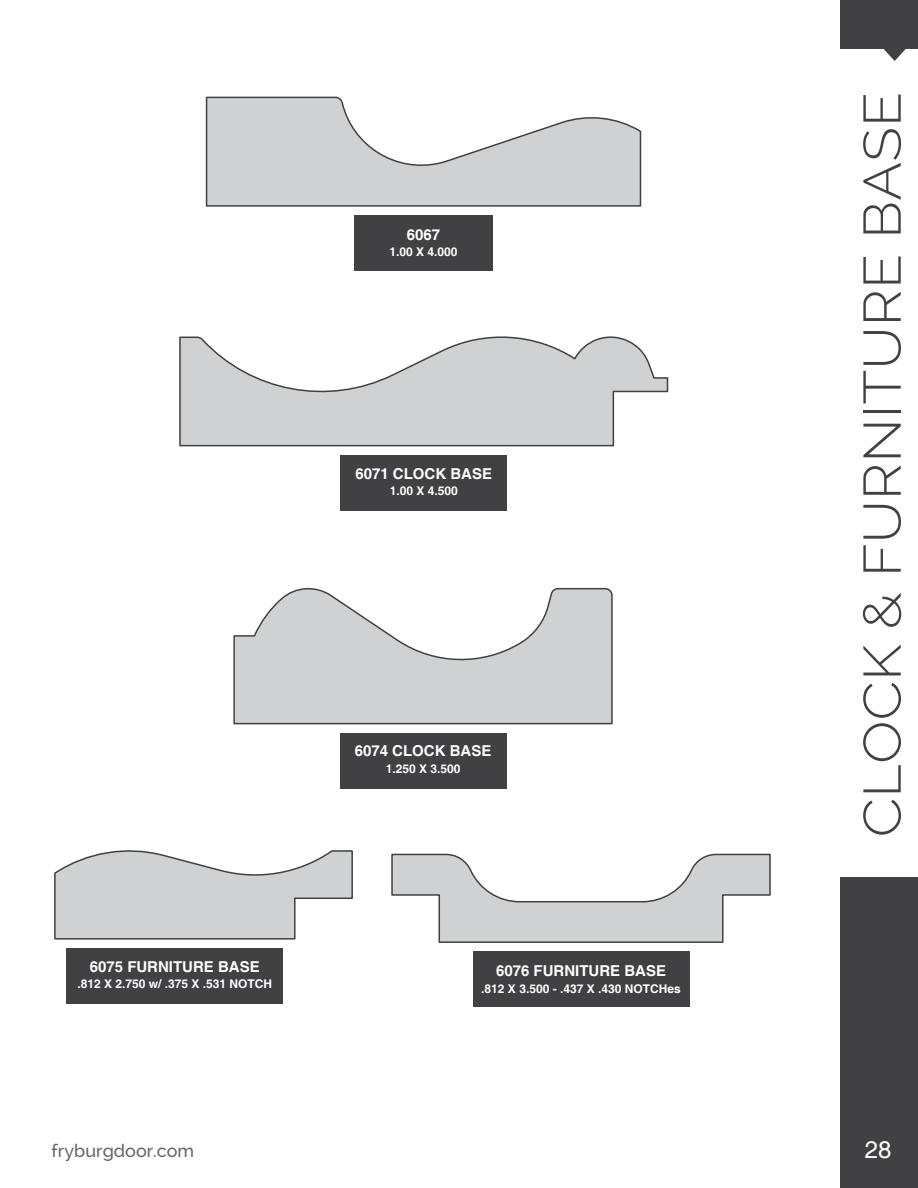
<style>
.page{position:relative;width:918px;height:1188px;background:#fff}
.page>*{position:absolute;margin:0;border:0;box-sizing:border-box;transform-origin:0 0}
.t1{font:300 52.65px "Raleway";color:#414042;scale:1.09 1}
.t2{font:24px "Helvetica";color:#fff}
.t3{font:500 18px "Raleway";color:#5d6770}
.t4{font:700 15px "Helvetica";color:#fff}
.t5{font:700 12px "Helvetica";color:#fff}
</style>
<div class="page">
<div style="left:354px;top:215px;width:139px;height:56px;background:#414042"></div>
<div style="left:340px;top:455px;width:167px;height:55px;background:#414042"></div>
<div style="left:340px;top:733px;width:166px;height:55px;background:#414042"></div>
<div style="left:67px;top:948px;width:216px;height:56px;background:#414042"></div>
<div style="left:473px;top:951px;width:216px;height:56px;background:#414042"></div>
<div style="left:841px;top:0;width:77px;height:48px;background:#414042"></div>
<div style="left:841px;top:878px;width:77px;height:310px;background:#414042"></div>
<svg style="left:883px;top:48px;width:23px;height:13px"></svg>
<svg style="left:205px;top:96px;width:437px;height:111px"></svg>
<svg style="left:179px;top:336px;width:490px;height:111px"></svg>
<svg style="left:233px;top:587px;width:380px;height:138px"></svg>
<svg style="left:54px;top:850px;width:299px;height:90px"></svg>
<svg style="left:391px;top:853px;width:380px;height:90px"></svg>
<p class="t4" style="left:407px;top:225px;width:35px">6067</p>
<p class="t5" style="left:390px;top:245px;width:70px">1.00 X 4.000</p>
<p class="t4" style="left:355px;top:464px;width:138px">6071 CLOCK BASE</p>
<p class="t5" style="left:390px;top:484px;width:70px">1.00 X 4.500</p>
<p class="t4" style="left:90px;top:957px;width:172px">6075 FURNITURE BASE</p>
<p class="t5" style="left:77px;top:977px;width:196px">.812 X 2.750 w/ .375 X .531 NOTCH</p>
<p class="t4" style="left:355px;top:742px;width:138px">6074 CLOCK BASE</p>
<p class="t5" style="left:386px;top:761px;width:76px">1.250 X 3.500</p>
<p class="t4" style="left:496px;top:962px;width:172px">6076 FURNITURE BASE</p>
<p class="t5" style="left:481px;top:981px;width:201px">.812 X 3.500 - .437 X .430 NOTCHes</p>
<h1 class="t1" style="left:851px;top:837px;width:685px;rotate:-90deg">CLOCK &amp; FURNITURE BASE</h1>
<h3 class="t3" style="left:51px;top:1141px;width:144px">fryburgdoor.com</h3>
<h2 class="t2" style="left:865px;top:1136px;width:28px">28</h2>
</div>
